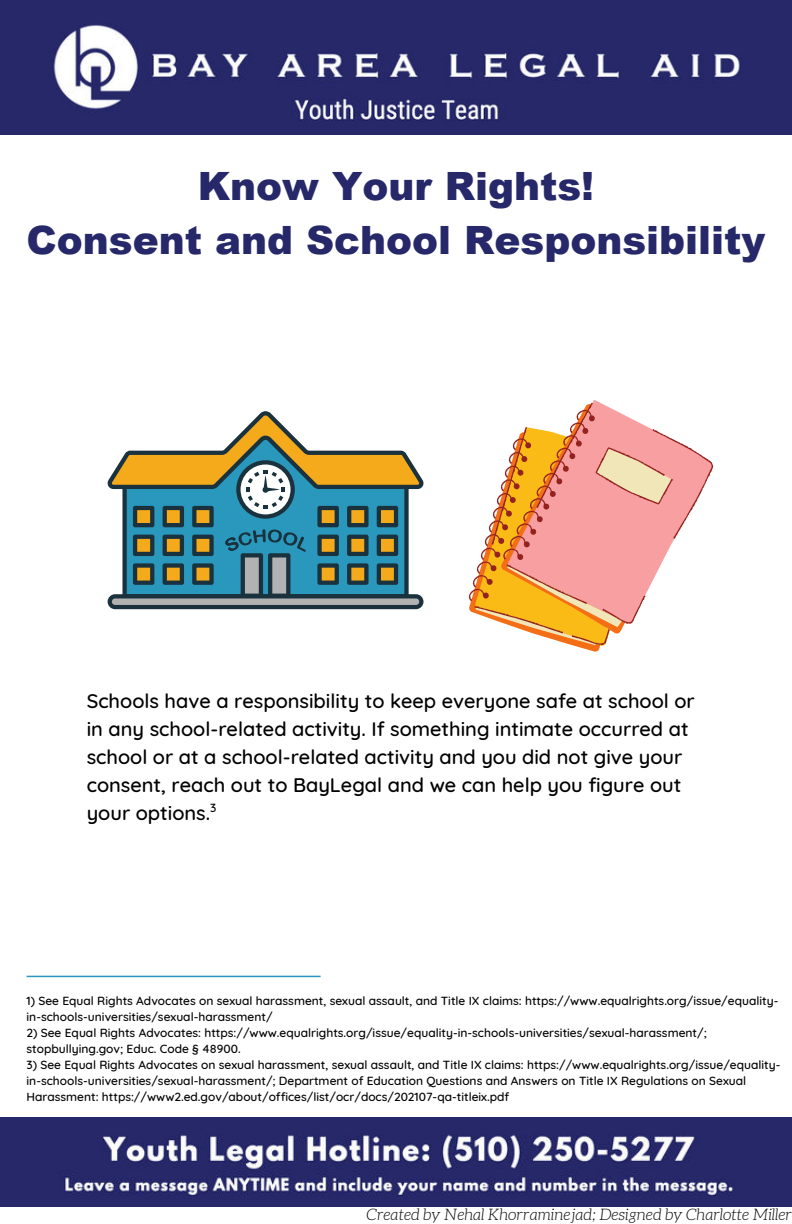
<style>
.page{position:relative;width:792px;height:1224px;background:#fff}
.page>*{position:absolute;margin:0;border:0;box-sizing:border-box;transform-origin:0 0}
.t1{font:900 39px/54px "Arial";color:#262869;text-align:center}
.t2{font:500 20px/28px "Quicksand";color:#000}
.t3{font:italic 300 16px "Aleo";color:#000}
.t4{font:500 12px/16px "Quicksand";color:#000}
</style>
<div class="page">
<img style="left:0;top:0;width:792px;height:135px">
<img style="left:0;top:1118px;width:792px;height:88px">
<svg style="left:107px;top:411px;width:317px;height:198px"></svg>
<svg style="left:469px;top:403px;width:244px;height:242px"></svg>
<hr style="left:27px;top:976px;width:294px;height:1px;background:#2a97bd">
<h1 class="t1" style="left:27px;top:158px;width:740px">Know Your Rights!<br>Consent and School Responsibility</h1>
<p class="t2" style="left:87px;top:685px;width:610px">Schools have a responsibility to keep everyone safe at school or in any school-related activity. If something intimate occurred at school or at a school-related activity and you did not give your consent, reach out to BayLegal and we can help you figure out your options.</p>
<p class="t4" style="left:210px;top:799px;width:8px">3</p>
<p class="t4" style="left:27px;top:992px;width:753px">1) See Equal Rights Advocates on sexual harassment, sexual assault, and Title IX claims: https://www.equalrights.org/issue/equality&shy;in-schools-universities/sexual-harassment/</p>
<p class="t4" style="left:27px;top:1024px;width:682px">2) See Equal Rights Advocates: https://www.equalrights.org/issue/equality-in-schools-universities/sexual-harassment/; stopbullying.gov; Educ. Code § 48900.</p>
<p class="t4" style="left:27px;top:1056px;width:755px">3) See Equal Rights Advocates on sexual harassment, sexual assault, and Title IX claims: https://www.equalrights.org/issue/equality&shy;in-schools-universities/sexual-harassment/; Department of Education Questions and Answers on Title IX Regulations on Sexual<br>Harassment: https://www2.ed.gov/about/offices/list/ocr/docs/202107-qa-titleix.pdf</p>
<h3 class="t3" style="left:367px;top:1206px;width:427px">Created by Nehal Khorraminejad; Designed by Charlotte Miller</h3>
</div>
